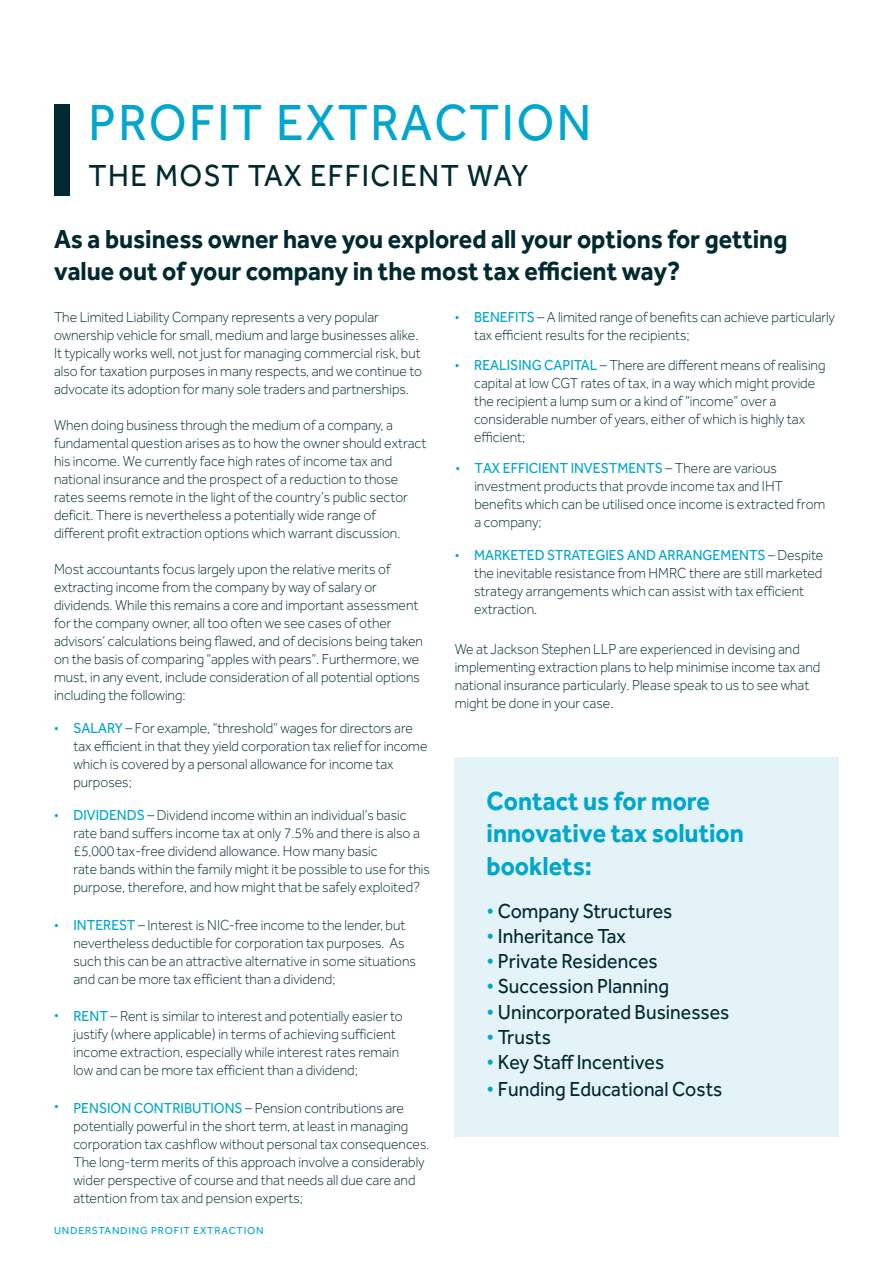
<style>
.page{position:relative;width:893px;height:1263px;background:#fff}
.page>*{position:absolute;margin:0;border:0;box-sizing:border-box;transform-origin:0 0}
.t1{font:52.5px "Effra";letter-spacing:.05em;color:#00a6ce;scale:.93 1}
.t2{font:31.5px "Effra";letter-spacing:.05em;color:#002930;scale:.93 1}
.t3{font:700 27px/32.4px "Effra";color:#002930;scale:.93 1}
.t4{font:700 27px/32.4px "Effra";color:#00a6ce;scale:.93 1}
.t5{font:21px "Effra";color:#002930;scale:.93 1}
.t6{font:300 15px/18px "Effra";color:#002930;scale:.93 1}
.t7{font:300 15px "Effra";color:#00a6ce;scale:.93 1}
.t8{font:10.5px "Effra";letter-spacing:.075em;color:#00a6ce}
.s1{color:#00a6ce}
.s2{font-weight:400;color:#00a6ce}
</style>
<div class="page">
<div style="left:54px;top:104px;width:15px;height:92px;background:#002930"></div>
<div style="left:455px;top:757px;width:384px;height:380px;background:#e4f3f8"></div>
<p class="t1" style="left:88px;top:91px;width:542px">PROFIT EXTRACTION</p>
<p class="t2" style="left:88px;top:157px;width:474px">THE MOST TAX EFFICIENT WAY</p>
<p class="t3" style="left:54px;top:222px;width:790px">As a business owner have you explored all your options for getting value out of your company in the most tax efficient way?</p>
<p class="t6" style="left:54px;top:308px;width:397px">The Limited Liability Company represents a very popular ownership vehicle for small, medium and large businesses alike.<br>It typically works well, not just for managing commercial risk, but also for taxation purposes in many respects, and we continue to advocate its adoption for many sole traders and partnerships.</p>
<p class="t6" style="left:54px;top:416px;width:402px">When doing business through the medium of a company, a fundamental question arises as to how the owner should extract his income. We currently face high rates of income tax and national insurance and the prospect of a reduction to those rates seems remote in the light of the country’s public sector deficit. There is nevertheless a potentially wide range of different profit extraction options which warrant discussion.</p>
<p class="t6" style="left:54px;top:560px;width:398px">Most accountants focus largely upon the relative merits of extracting income from the company by way of salary or dividends. While this remains a core and important assessment for the company owner, all too often we see cases of other advisors’ calculations being flawed, and of decisions being taken on the basis of comparing “apples with pears”. Furthermore, we must, in any event, include consideration of all potential options including the following:</p>
<p class="t6" style="left:73px;top:719px;width:382px;text-indent:-19px"><span class="s1">•</span> <span class="s2">SALARY</span> – For example, “threshold” wages for directors are tax efficient in that they yield corporation tax relief for income which is covered by a personal allowance for income tax purposes;</p>
<p class="t6" style="left:73px;top:806px;width:385px;text-indent:-19px"><span class="s1">•</span> <span class="s2">DIVIDENDS</span> – Dividend income within an individual’s basic rate band suffers income tax at only 7.5% and there is also a £5,000 tax-free dividend allowance. How many basic<br>rate bands within the family might it be possible to use for this purpose, therefore, and how might that be safely exploited?</p>
<p class="t6" style="left:73px;top:915px;width:370px;text-indent:-19px"><span class="s1">•</span> <span class="s2">INTEREST</span> – Interest is NIC-free income to the lender, but nevertheless deductible for corporation tax purposes. As such this can be an attractive alternative in some situations and can be more tax efficient than a dividend;</p>
<p class="t6" style="left:73px;top:1007px;width:356px;text-indent:-19px"><span class="s1">•</span> <span class="s2">RENT</span> – Rent is similar to interest and potentially easier to justify (where applicable) in terms of achieving sufficient income extraction, especially while interest rates remain low and can be more tax efficient than a dividend;</p>
<p class="t6" style="left:73px;top:1098px;width:384px;text-indent:-19px"><span class="s1">•</span> <span class="s2">PENSION CONTRIBUTIONS</span> – Pension contributions are potentially powerful in the short term, at least in managing corporation tax cashflow without personal tax consequences.<br>The long-term merits of this approach involve a considerably wider perspective of course and that needs all due care and attention from tax and pension experts;</p>
<p class="t8" style="left:54px;top:1224px;width:211px">UNDERSTANDING PROFIT EXTRACTION</p>
<p class="t6" style="left:474px;top:308px;width:389px;text-indent:-19px"><span class="s1">•</span> <span class="s2">BENEFITS</span> – A limited range of benefits can achieve particularly tax efficient results for the recipients;</p>
<p class="t6" style="left:474px;top:356px;width:379px;text-indent:-19px"><span class="s1">•</span> <span class="s2">REALISING CAPITAL</span> – There are different means of realising capital at low CGT rates of tax, in a way which might provide the recipient a lump sum or a kind of “income” over a</p>
<p class="t6" style="left:474px;top:410px;width:357px">considerable number of years, either of which is highly tax efficient;</p>
<p class="t7" style="left:455px;top:460px;width:7px">•</p>
<p class="t6" style="left:474px;top:459px;width:379px"><span class="s2">TAX EFFICIENT INVESTMENTS</span> – There are various investment products that provde income tax and IHT benefits which can be utilised once income is extracted from a company;</p>
<p class="t6" style="left:474px;top:546px;width:377px;text-indent:-19px"><span class="s1">•</span> <span class="s2">MARKETED STRATEGIES AND ARRANGEMENTS</span> – Despite the inevitable resistance from HMRC there are still marketed strategy arrangements which can assist with tax efficient extraction.</p>
<p class="t6" style="left:455px;top:639px;width:395px">We at Jackson Stephen LLP are experienced in devising and implementing extraction plans to help minimise income tax and national insurance particularly. Please speak to us to see what might be done in your case.</p>
<p class="t4" style="left:487px;top:784px;width:278px">Contact us for more innovative tax solution booklets:</p>
<p class="t5" style="left:487px;top:898px;width:201px"><span class="s1">•</span> Company Structures</p>
<p class="t5" style="left:487px;top:924px;width:151px"><span class="s1">•</span> Inheritance Tax</p>
<p class="t5" style="left:487px;top:949px;width:185px"><span class="s1">•</span> Private Residences</p>
<p class="t5" style="left:487px;top:974px;width:198px"><span class="s1">•</span> Succession Planning</p>
<p class="t5" style="left:487px;top:999px;width:263px"><span class="s1">•</span> Unincorporated Businesses</p>
<p class="t5" style="left:487px;top:1024px;width:71px"><span class="s1">•</span> Trusts</p>
<p class="t5" style="left:487px;top:1050px;width:193px"><span class="s1">•</span> Key Staff Incentives</p>
<h3 class="t5" style="left:487px;top:1077px;width:255px"><span class="s1">•</span> Funding Educational Costs</h3>
</div>
